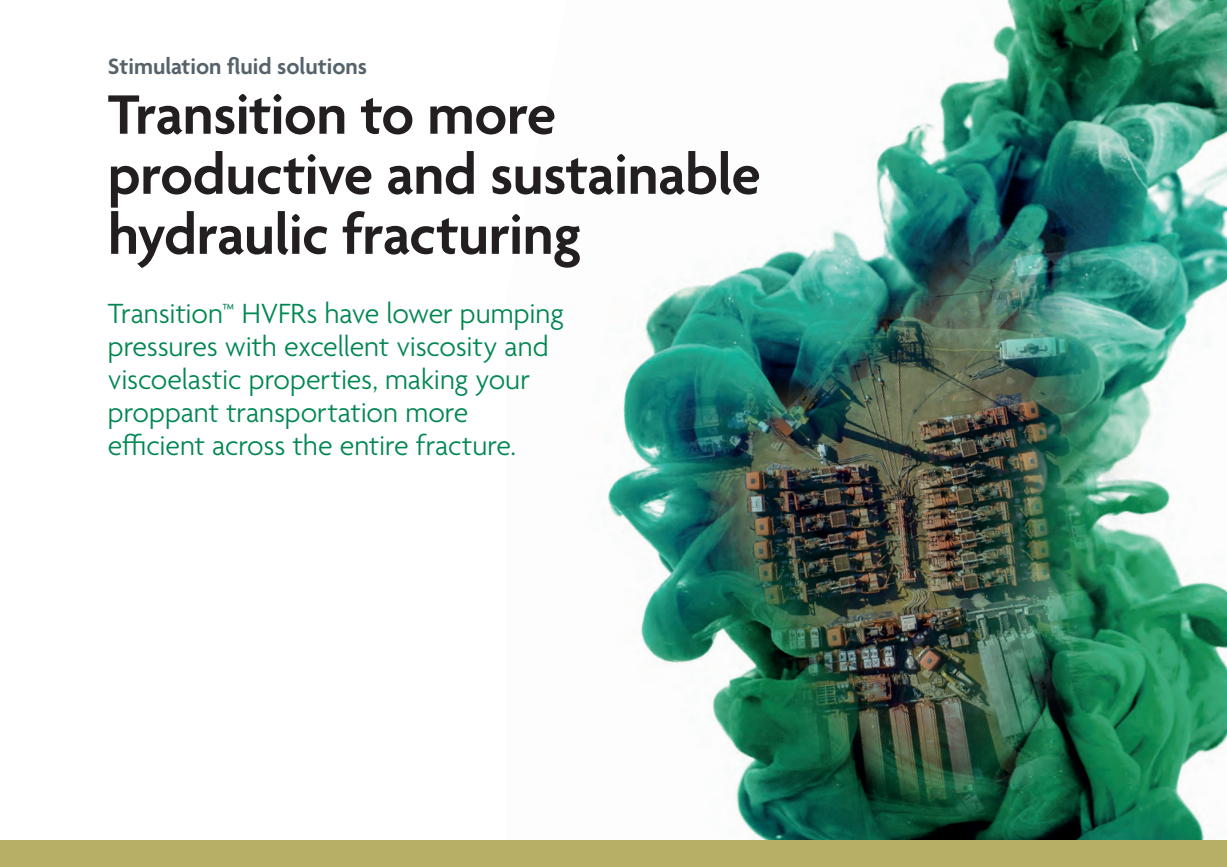
<style>
.page{position:relative;width:1227px;height:867px;background:#fff}
.page>*{position:absolute;margin:0;border:0;box-sizing:border-box;transform-origin:0 0}
.t1{font:600 60px/60px "Agenda";letter-spacing:-.01em;color:#231f20}
.t2{font:300 30px/33px "Agenda";letter-spacing:-.005em;color:#008751}
.t3{font:600 24px "Agenda";color:#55636c}
</style>
<div class="page">
<img style="left:607px;top:0;width:619px;height:840px">
<hr style="left:1224px;top:840px;width:2px;height:26px;background:#b6af65">
<div style="left:0;top:840px;width:1224px;height:26px;background:#b6af65"></div>
<p class="t3" style="left:108px;top:53px;width:261px">Stimulation fluid solutions</p>
<h1 class="t1" style="left:108px;top:88px;width:654px">Transition to more productive and sustainable hydraulic fracturing</h1>
<p class="t2" style="left:108px;top:298px;width:457px">Transition™ HVFRs have lower pumping pressures with excellent viscosity and viscoelastic properties, making your proppant transportation more efficient across the entire fracture.</p>
</div>
